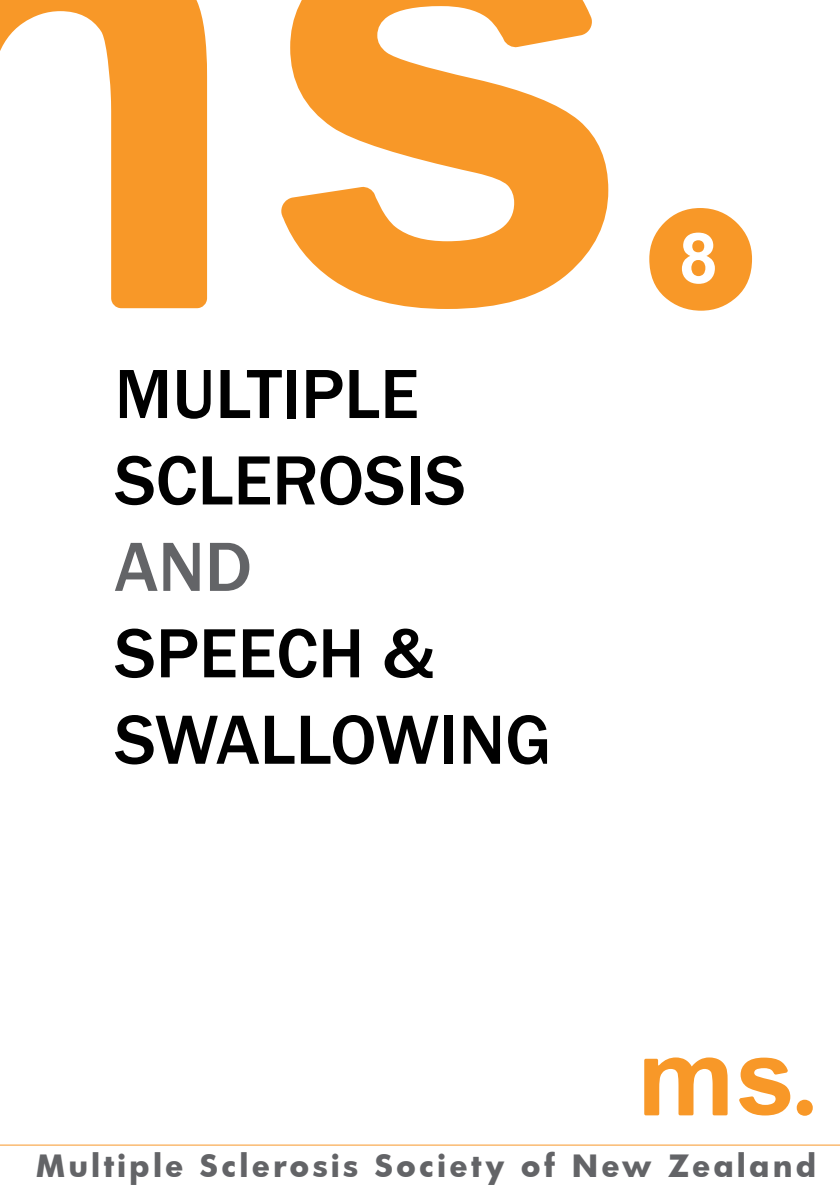
<style>
.page{position:relative;width:840px;height:1191px;background:#fff}
.page>*{position:absolute;margin:0;border:0;box-sizing:border-box;transform-origin:0 0}
.t1{font:500 72px/86.4px "Franklin Gothic";color:#000}
.t2{font:500 72px "Franklin Gothic";color:#636467}
.t3{font:700 70px "Arial";color:#fff}
.t4{font:700 30px "Futura";letter-spacing:.1em;color:#636467}
</style>
<div class="page">
<svg style="left:796px;top:1099px;width:16px;height:16px"></svg>
<svg style="left:644px;top:1057px;width:83px;height:58px"></svg>
<svg style="left:739px;top:1057px;width:50px;height:58px"></svg>
<hr style="left:0;top:1144px;width:839px;height:1px;background:#f89828">
<svg style="left:649px;top:208px;width:102px;height:103px"></svg>
<svg style="left:0;top:0;width:207px;height:308px"></svg>
<svg style="left:281px;top:0;width:327px;height:309px;fill:#f89828"></svg>
<h1 class="t1" style="left:114px;top:351px;width:344px">MULTIPLE<br>SCLEROSIS</h1>
<h1 class="t2" style="left:114px;top:522px;width:139px">AND</h1>
<h1 class="t1" style="left:114px;top:611px;width:81px">SPEEC</h1>
<h1 class="t1" style="left:114px;top:611px;width:438px;text-indent:203px">H &amp;<br>SWALLOWING</h1>
<h2 class="t3" style="left:678px;top:212px;width:40px">8</h2>
<p class="t4" style="left:36px;top:1144px;width:781px">Multiple Sclerosis Society of New Zealand</p>
</div>
